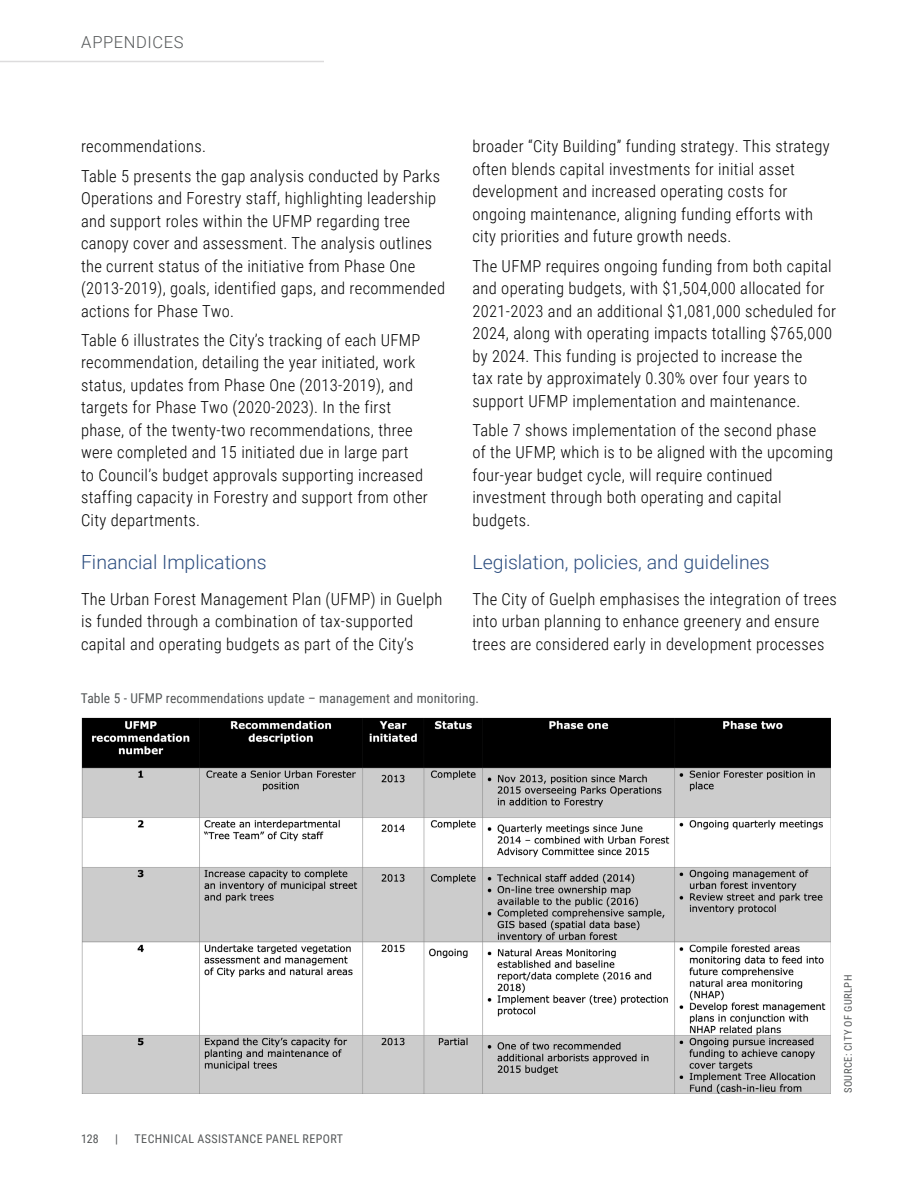
<style>
.page{position:relative;width:918px;height:1188px;background:#fff}
.page>*{position:absolute;margin:0;border:0;box-sizing:border-box;transform-origin:0 0}
.t1{font:300 19.5px "Roboto";color:#2d4e80}
.t2{font:300 16.5px/22.5px "Roboto Condensed";letter-spacing:.02em;color:#000}
.t3{font:300 16.5px "Roboto";letter-spacing:.035em;color:#545758}
.t4{font:13.5px "Roboto Condensed";letter-spacing:.01em;color:#545758}
.t5{font:12px "Roboto Condensed";letter-spacing:.035em;color:#545758}
.t6{font:10.5px "Roboto Condensed";letter-spacing:.045em;color:#545758}
</style>
<div class="page">
<hr style="left:0;top:61px;width:324px;height:1px;background:#dddcdd">
<img style="left:81px;top:717px;width:750px;height:377px">
<p class="t3" style="left:81px;top:31px;width:104px">APPENDICES</p>
<p class="t2" style="left:472px;top:135px;width:359px">broader “City Building” funding strategy. This strategy often blends capital investments for initial asset development and increased operating costs for ongoing maintenance, aligning funding efforts with city priorities and future growth needs.</p>
<p class="t2" style="left:472px;top:254px;width:365px">The UFMP requires ongoing funding from both capital and operating budgets, with $1,504,000 allocated for 2021-2023 and an additional $1,081,000 scheduled for 2024, along with operating impacts totalling $765,000 by 2024. This funding is projected to increase the<br>tax rate by approximately 0.30% over four years to support UFMP implementation and maintenance.</p>
<p class="t2" style="left:472px;top:418px;width:362px">Table 7 shows implementation of the second phase of the UFMP, which is to be aligned with the upcoming four-year budget cycle, will require continued investment through both operating and capital budgets.</p>
<p class="t1" style="left:472px;top:548px;width:299px">Legislation, policies, and guidelines</p>
<p class="t2" style="left:472px;top:587px;width:366px">The City of Guelph emphasises the integration of trees into urban planning to enhance greenery and ensure trees are considered early in development processes</p>
<p class="t4" style="left:81px;top:688px;width:400px">Table 5 - UFMP recommendations update – management and monitoring.</p>
<p class="t2" style="left:81px;top:131px;width:361px;line-height:29.2px">recommendations.<br>Table 5 presents the gap analysis conducted by Parks</p>
<p class="t2" style="left:81px;top:186px;width:366px">Operations and Forestry staff, highlighting leadership and support roles within the UFMP regarding tree canopy cover and assessment. The analysis outlines the current status of the initiative from Phase One (2013-2019), goals, identified gaps, and recommended actions for Phase Two.</p>
<p class="t2" style="left:81px;top:328px;width:348px">Table 6 illustrates the City’s tracking of each UFMP recommendation, detailing the year initiated, work status, updates from Phase One (2013-2019), and targets for Phase Two (2020-2023). In the first phase, of the twenty-two recommendations, three were completed and 15 initiated due in large part<br>to Council’s budget approvals supporting increased staffing capacity in Forestry and support from other City departments.</p>
<p class="t1" style="left:81px;top:548px;width:187px">Financial Implications</p>
<p class="t2" style="left:81px;top:587px;width:363px">The Urban Forest Management Plan (UFMP) in Guelph is funded through a combination of tax-supported capital and operating budgets as part of the City’s</p>
<p class="t5" style="left:81px;top:1130px;width:19px">128</p>
<p class="t5" style="left:115px;top:1130px;width:4px">|</p>
<p class="t5" style="left:135px;top:1130px;width:210px">TECHNICAL ASSISTANCE PANEL REPORT</p>
<p class="t6" style="left:841px;top:1093px;width:120px;rotate:-90deg">SOURCE: CITY OF GURLPH</p>
</div>
